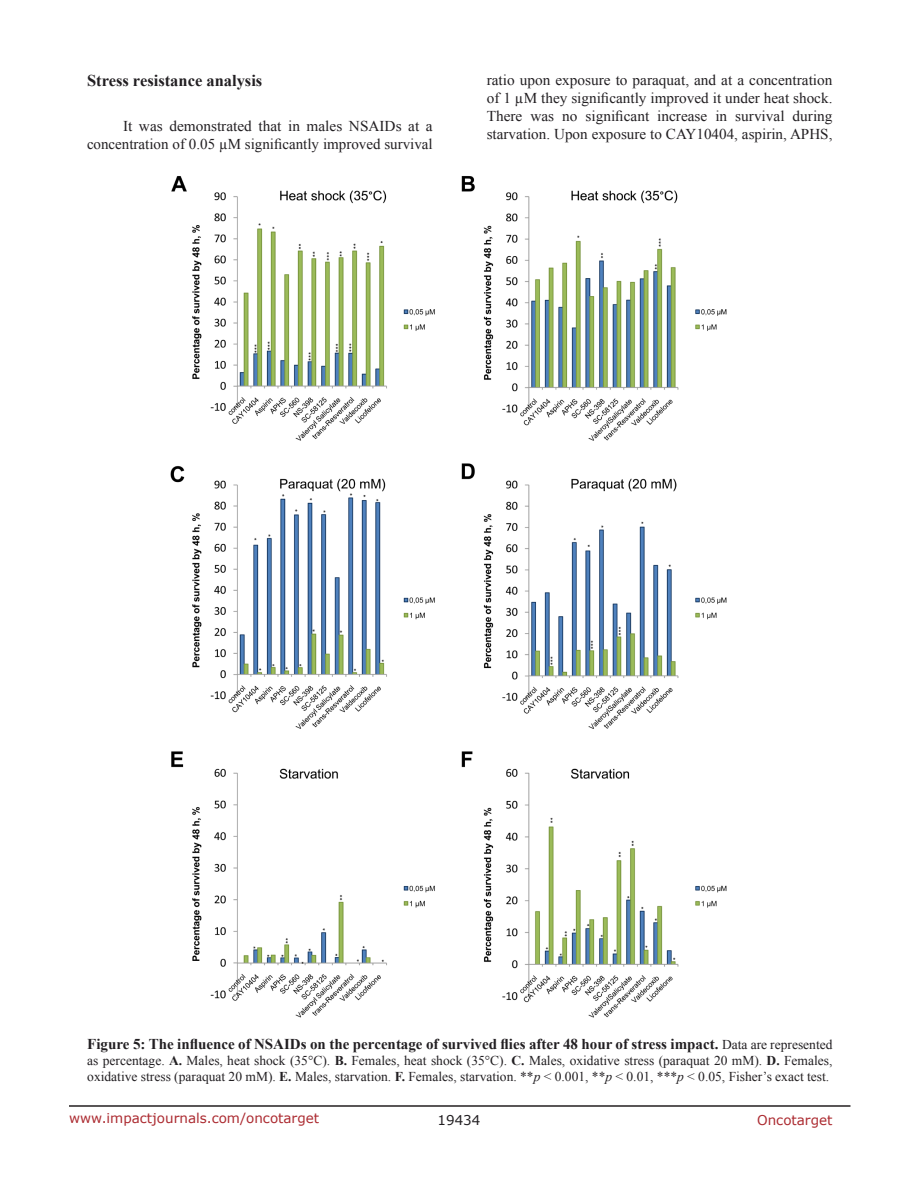
<style>
.page{position:relative;width:918px;height:1188px;background:#fff}
.page>*{position:absolute;margin:0;border:0;box-sizing:border-box;transform-origin:0 0}
.SubHeading{font:700 16.5px "Times New Roman";color:#221f22}
.BodyText{font:15px/18px "Times New Roman";color:#221f22;text-align:right}
.FigureText{font:700 15px "Times New Roman";color:#221f22}
.FigureText-2{font:13.5px/16.2px "Times New Roman";color:#221f22}
.t1{font:13.5px "Verdana";color:#ac2b31}
.t2{font:13.5px "Verdana";color:#221f22}
.s1{font-weight:400;font-size:13.5px}
.s2{font-weight:700}
.s3{font-style:italic}
.s4{color:#231f20}
</style>
<div class="page">
<hr style="left:69px;top:1105px;width:781px;height:2px;background:#231f20">
<img style="left:170px;top:176px;width:557px;height:842px">
<p class="SubHeading" style="left:87px;top:69px;width:177px">Stress resistance analysis</p>
<p class="BodyText" style="left:87px;top:117px;width:347px">It was demonstrated that in males NSAIDs at a concentration of 0.05 µM significantly improved survival</p>
<p class="BodyText" style="left:487px;top:71px;width:347px;text-align:justify">ratio upon exposure to paraquat, and at a concentration of 1 µM they significantly improved it under heat shock.<br>There was no significant increase in survival during starvation. Upon exposure to CAY10404, aspirin, APHS,</p>
<p class="FigureText" style="left:87px;top:1033px;width:747px">Figure 5: The influence of NSAIDs on the percentage of survived flies after 48 hour of stress impact. <span class="s1">Data are represented</span></p>
<p class="FigureText-2" style="left:87px;top:1052px;width:747px">as percentage. <span class="s2">A.</span> Males, heat shock (35°C). <span class="s2">B.</span> Females, heat shock (35°C). <span class="s2">C.</span> Males, oxidative stress (paraquat 20 mM). <span class="s2">D.</span> Females, oxidative stress (paraquat 20 mM). <span class="s2">E.</span> Males, starvation. <span class="s2">F.</span> Females, starvation. **<span class="s3">p</span> &lt; 0.001, **<span class="s3">p</span> &lt; 0.01, ***<span class="s3">p</span> &lt; 0.05, <span class="s4">Fisher’s exact test.</span></p>
<p class="t1" style="left:69px;top:1109px;width:252px">www.impactjournals.com/oncotarget</p>
<p class="t2" style="left:438px;top:1111px;width:44px">19434</p>
<p class="t1" style="left:757px;top:1111px;width:77px">Oncotarget</p>
</div>
